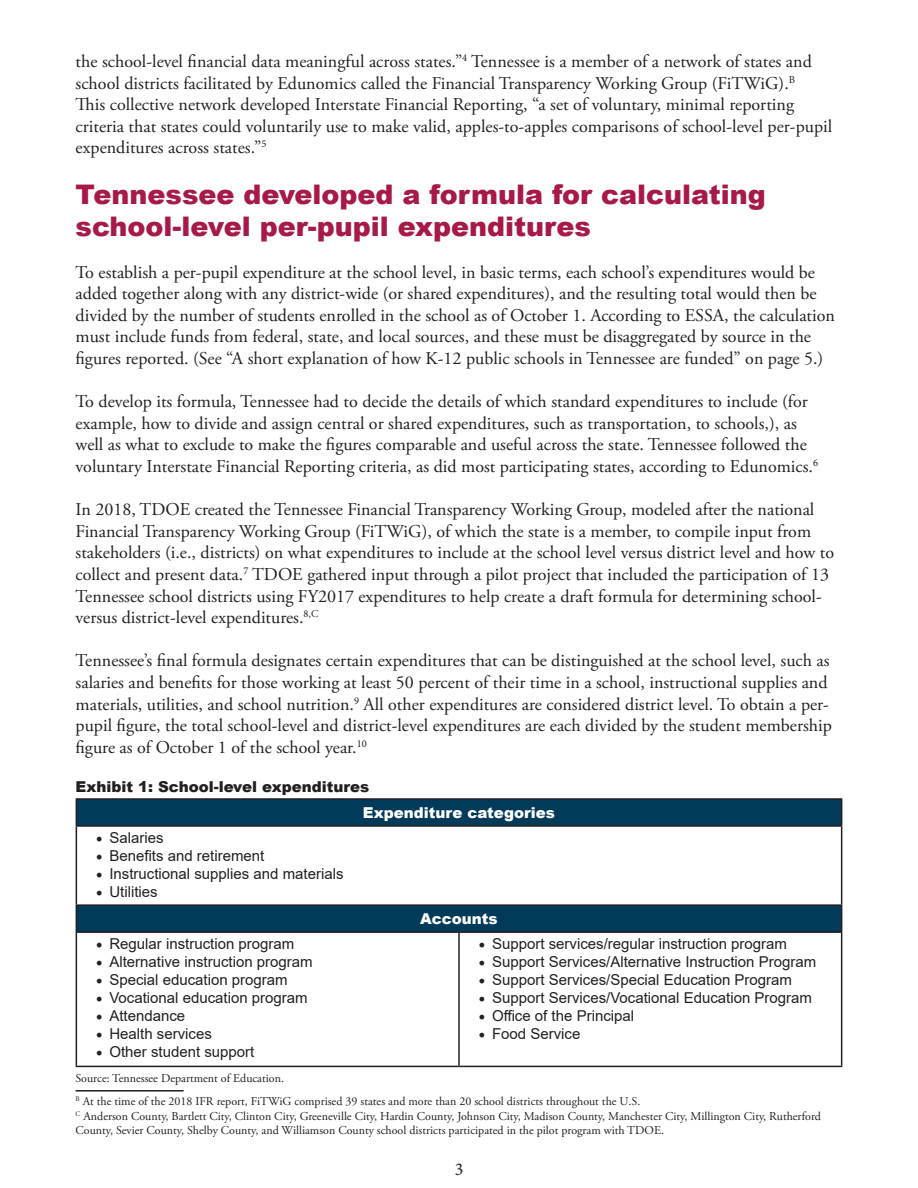
<style>
.page{position:relative;width:918px;height:1188px;background:#fff}
.page>*{position:absolute;margin:0;border:0;box-sizing:border-box;transform-origin:0 0}
.t1{font:900 27px/32.4px "Arial";color:#a71a47}
.t2{font:18px/21.6px "Adobe Garamond Pro";color:#231f20}
.t3{font:18px "Minion Pro";color:#231f20}
.t4{font:15px "Arial";color:#231f20}
.t5{font:900 15px "Arial";color:#231f20}
.t6{font:900 15px "Arial";color:#fff}
.t7{font:12px/14.4px "Adobe Garamond Pro";color:#231f20}
.s1{font-family:"Minion Pro";font-size:18px}
</style>
<div class="page">
<hr style="left:76px;top:1090px;width:108px;height:2px;background:#231f20">
<div style="left:76px;top:799px;width:766px;height:27px;background:#023b5a"></div>
<div style="left:76px;top:905px;width:766px;height:27px;background:#023b5a"></div>
<hr style="left:76px;top:798px;width:383px;height:2px;background:#231f20">
<svg style="left:76px;top:800px;width:1px;height:25px"></svg>
<hr style="left:459px;top:798px;width:383px;height:2px;background:#231f20">
<svg style="left:841px;top:800px;width:1px;height:25px"></svg>
<hr style="left:76px;top:825px;width:383px;height:2px;background:#231f20">
<hr style="left:76px;top:827px;width:1px;height:77px;background:#231f20">
<hr style="left:459px;top:825px;width:383px;height:2px;background:#231f20">
<hr style="left:841px;top:827px;width:1px;height:77px;background:#231f20">
<hr style="left:76px;top:933px;width:1px;height:133px;background:#231f20">
<hr style="left:458px;top:933px;width:2px;height:133px;background:#231f20">
<hr style="left:841px;top:933px;width:1px;height:133px;background:#231f20">
<hr style="left:76px;top:1066px;width:383px;height:1px;background:#231f20">
<hr style="left:459px;top:1066px;width:383px;height:1px;background:#231f20">
<hr style="left:76px;top:904px;width:383px;height:2px;background:#231f20">
<svg style="left:76px;top:906px;width:1px;height:25px"></svg>
<hr style="left:459px;top:904px;width:383px;height:2px;background:#231f20">
<svg style="left:841px;top:906px;width:1px;height:25px"></svg>
<hr style="left:76px;top:931px;width:383px;height:2px;background:#231f20">
<hr style="left:459px;top:931px;width:383px;height:2px;background:#231f20">
<p class="t2" style="left:76px;top:51px;width:758px">the school-level financial data meaningful across states.”<sup>4</sup> Tennessee is a member of a network of states and school districts facilitated by Edunomics called the Financial Transparency Working Group (FiTWiG).<sup>B<br></sup>This collective network developed Interstate Financial Reporting, “a set of voluntary, minimal reporting criteria that states could voluntarily use to make valid, apples-to-apples comparisons of school-level per-pupil expenditures across states.”<sup>5</sup></p>
<p class="t1" style="left:76px;top:177px;width:692px">Tennessee developed a formula for calculating school-level per-pupil expenditures</p>
<p class="t2" style="left:76px;top:262px;width:761px">To establish a per-pupil expenditure at the school level, in basic terms, each school’s expenditures would be added together along with any district-wide (or shared expenditures), and the resulting total would then be divided by the number of students enrolled in the school as of October 1. According to ESSA, the calculation must include funds from federal, state, and local sources, and these must be disaggregated by source in the figures reported. (See “A short explanation of how K-12 public schools in Tennessee are funded” on page 5.)</p>
<p class="t2" style="left:76px;top:391px;width:744px">To develop its formula, Tennessee had to decide the details of which standard expenditures to include (for example, how to divide and assign central or shared expenditures, such as transportation, to schools,), as well as what to exclude to make the figures comparable and useful across the state. Tennessee followed the voluntary Interstate Financial Reporting criteria, as did most participating states, according to Edunomics.<sup>6</sup></p>
<p class="t2" style="left:76px;top:499px;width:760px">In 2018, TDOE created the Tennessee Financial Transparency Working Group, modeled after the national Financial Transparency Working Group (FiTWiG), of which the state is a member, to compile input from stakeholders (i.e., districts) on what expenditures to include at the school level versus district level and how to collect and present data.<sup>7</sup> TDOE gathered input through a pilot project that included the participation of 13<br>Tennessee school districts using FY2017 expenditures to help create a draft formula for determining school&shy;versus district-level expenditures.<sup>8</sup><sup>,C</sup></p>
<p class="t2" style="left:76px;top:651px;width:758px">Tennessee’s final formula designates certain expenditures that can be distinguished at the school level, such as salaries and benefits for those working at least 50 percent of their time in a school, instructional supplies and materials, utilities, and school nutrition.<sup>9</sup> All other expenditures are considered district level. To obtain a per&shy;pupil figure, the total school-level and district-level expenditures are each divided by the student membership figure as of October 1 of the school year.<sup>10</sup></p>
<p class="t5" style="left:76px;top:776px;width:295px">Exhibit 1: School-level expenditures</p>
<p class="t4" style="left:96px;top:827px;width:69px"><span class="s1">•</span> Salaries</p>
<p class="t4" style="left:96px;top:845px;width:170px"><span class="s1">•</span> Benefits and retirement</p>
<p class="t4" style="left:96px;top:863px;width:249px"><span class="s1">•</span> Instructional supplies and materials</p>
<p class="t4" style="left:96px;top:881px;width:63px"><span class="s1">•</span> Utilities</p>
<p class="t4" style="left:96px;top:933px;width:200px"><span class="s1">•</span> Regular instruction program</p>
<p class="t4" style="left:96px;top:951px;width:218px"><span class="s1">•</span> Alternative instruction program</p>
<p class="t4" style="left:96px;top:969px;width:193px"><span class="s1">•</span> Special education program</p>
<p class="t4" style="left:96px;top:987px;width:213px"><span class="s1">•</span> Vocational education program</p>
<p class="t4" style="left:96px;top:1005px;width:91px"><span class="s1">•</span> Attendance</p>
<p class="t4" style="left:96px;top:1023px;width:118px"><span class="s1">•</span> Health services</p>
<p class="t4" style="left:96px;top:1041px;width:160px"><span class="s1">•</span> Other student support</p>
<p class="t6" style="left:363px;top:802px;width:194px">Expenditure categories</p>
<p class="t6" style="left:420px;top:908px;width:79px">Accounts</p>
<p class="t4" style="left:478px;top:933px;width:310px"><span class="s1">•</span> Support services/regular instruction program</p>
<p class="t4" style="left:478px;top:951px;width:339px"><span class="s1">•</span> Support Services/Alternative Instruction Program</p>
<p class="t4" style="left:478px;top:969px;width:315px"><span class="s1">•</span> Support Services/Special Education Program</p>
<p class="t4" style="left:478px;top:987px;width:335px"><span class="s1">•</span> Support Services/Vocational Education Program</p>
<p class="t4" style="left:478px;top:1005px;width:157px"><span class="s1">•</span> Office of the Principal</p>
<p class="t4" style="left:478px;top:1023px;width:103px"><span class="s1">•</span> Food Service</p>
<p class="t7" style="left:76px;top:1071px;width:210px">Source: Tennessee Department of Education.</p>
<p class="t7" style="left:76px;top:1095px;width:566px"><sup>B</sup> At the time of the 2018 IFR report, FiTWiG comprised 39 states and more than 20 school districts throughout the U.S.</p>
<p class="t7" style="left:76px;top:1109px;width:747px"><sup>C</sup> Anderson County, Bartlett City, Clinton City, Greeneville City, Hardin County, Johnson City, Madison County, Manchester City, Millington City, Rutherford<br>County, Sevier County, Shelby County, and Williamson County school districts participated in the pilot program with TDOE.</p>
<p class="t3" style="left:455px;top:1157px;width:10px">3</p>
</div>
